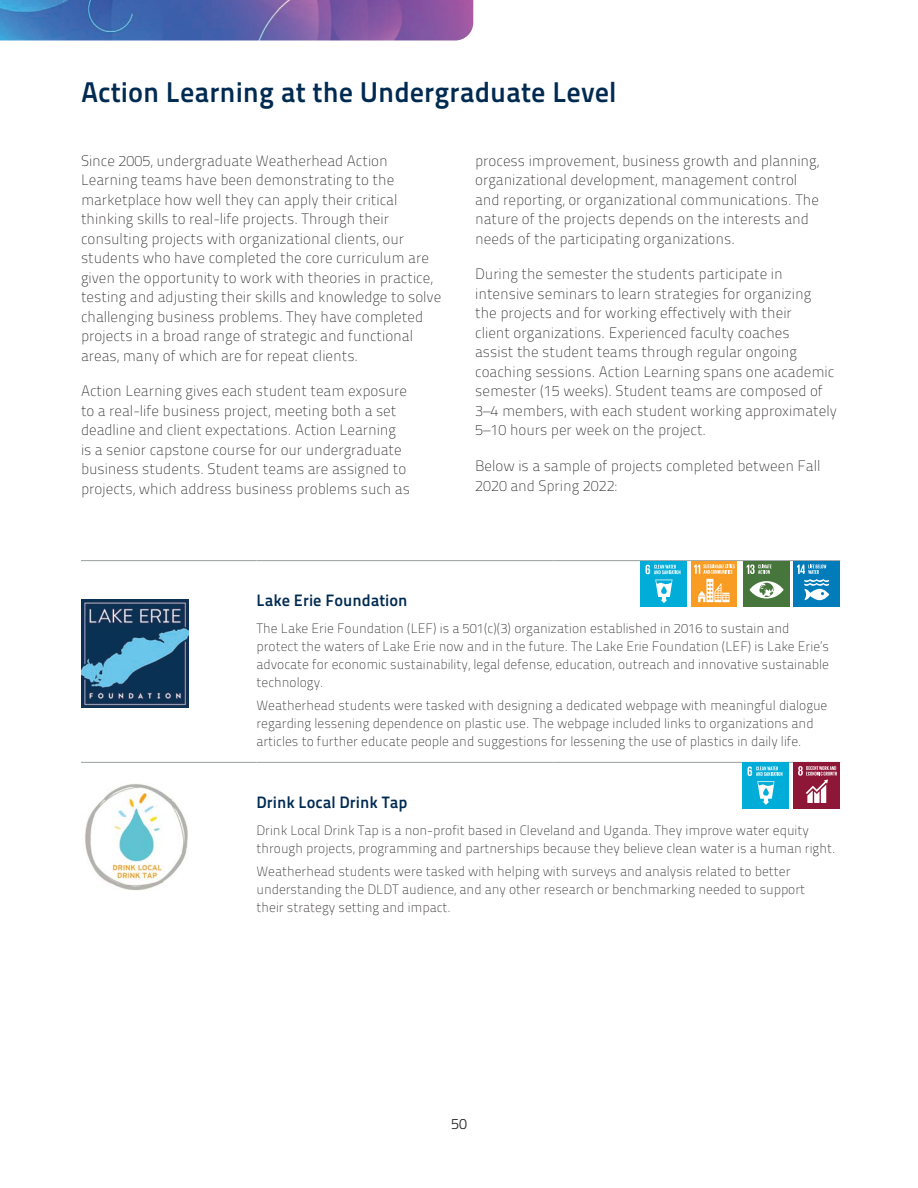
<style>
.page{position:relative;width:918px;height:1188px;background:#fff}
.page>*{position:absolute;margin:0;border:0;box-sizing:border-box;transform-origin:0 0}
.t1{font:28.5px "Titillium Maps 26 L 750 wt";color:#002a51}
.t2{font:16.5px "Titillium Maps 26 L 750 wt";color:#002a51}
.t3{font:15px/19.5px "Titillium Maps 26 L 1 wt";color:#231f20}
.t4{font:15px "Titillium Maps 26 L 250 wt";color:#231f20}
.t5{font:13.5px/18px "Titillium Maps 26 L 1 wt";color:#231f20}
</style>
<div class="page">
<img style="left:0;top:0;width:473px;height:40px">
<hr style="left:81px;top:560px;width:175px;height:1px;background:#999fa2">
<hr style="left:81px;top:762px;width:175px;height:1px;background:#999fa2">
<hr style="left:256px;top:560px;width:298px;height:1px;background:#999fa2">
<hr style="left:554px;top:560px;width:286px;height:1px;background:#999fa2">
<hr style="left:256px;top:762px;width:298px;height:1px;background:#999fa2">
<hr style="left:554px;top:762px;width:286px;height:1px;background:#999fa2">
<img style="left:81px;top:600px;width:108px;height:108px">
<div style="left:744px;top:561px;width:45px;height:45px;background:#46763b"></div>
<svg style="left:750px;top:581px;width:34px;height:18px"></svg>
<svg style="left:747px;top:564px;width:25px;height:10px"></svg>
<div style="left:641px;top:561px;width:46px;height:45px;background:#00add9"></div>
<svg style="left:655px;top:580px;width:17px;height:23px"></svg>
<svg style="left:646px;top:565px;width:34px;height:9px"></svg>
<div style="left:794px;top:561px;width:46px;height:45px;background:#007cbb"></div>
<svg style="left:797px;top:565px;width:32px;height:35px"></svg>
<div style="left:692px;top:561px;width:45px;height:45px;background:#f89c24"></div>
<svg style="left:694px;top:564px;width:41px;height:38px"></svg>
<img style="left:85px;top:783px;width:103px;height:108px">
<div style="left:743px;top:763px;width:46px;height:45px;background:#00add9"></div>
<svg style="left:748px;top:766px;width:34px;height:39px"></svg>
<div style="left:794px;top:763px;width:46px;height:45px;background:#8e1737"></div>
<svg style="left:798px;top:766px;width:39px;height:37px"></svg>
<h1 class="t1" style="left:81px;top:70px;width:537px">Action Learning at the Undergraduate Level</h1>
<p class="t3" style="left:81px;top:150px;width:362px">Since 2005, undergraduate Weatherhead Action Learning teams have been demonstrating to the marketplace how well they can apply their critical thinking skills to real-life projects. Through their consulting projects with organizational clients, our students who have completed the core curriculum are given the opportunity to work with theories in practice, testing and adjusting their skills and knowledge to solve challenging business problems. They have completed projects in a broad range of strategic and functional areas, many of which are for repeat clients.</p>
<p class="t3" style="left:81px;top:381px;width:330px">Action Learning gives each student team exposure to a real-life business project, meeting both a set deadline and client expectations. Action Learning is a senior capstone course for our undergraduate business students. Student teams are assigned to projects, which address business problems such as</p>
<p class="t3" style="left:475px;top:150px;width:346px">process improvement, business growth and planning, organizational development, management control and reporting, or organizational communications. The nature of the projects depends on the interests and needs of the participating organizations.</p>
<p class="t3" style="left:475px;top:264px;width:363px">During the semester the students participate in intensive seminars to learn strategies for organizing<br>the projects and for working effectively with their<br>client organizations. Experienced faculty coaches<br>assist the student teams through regular ongoing coaching sessions. Action Learning spans one academic semester (15 weeks). Student teams are composed of 3–4 members, with each student working approximately 5–10 hours per week on the project.</p>
<p class="t3" style="left:475px;top:455px;width:347px">Below is a sample of projects completed between Fall<br>2020 and Spring 2022:</p>
<p class="t2" style="left:256px;top:588px;width:153px">Lake Erie Foundation</p>
<p class="t5" style="left:256px;top:618px;width:574px">The Lake Erie Foundation (LEF) is a 501(c)(3) organization established in 2016 to sustain and protect the waters of Lake Erie now and in the future. The Lake Erie Foundation (LEF) is Lake Erie’s advocate for economic sustainability, legal defense, education, outreach and innovative sustainable technology.</p>
<p class="t5" style="left:256px;top:696px;width:573px">Weatherhead students were tasked with designing a dedicated webpage with meaningful dialogue regarding lessening dependence on plastic use. The webpage included links to organizations and articles to further educate people and suggestions for lessening the use of plastics in daily life.</p>
<p class="t2" style="left:256px;top:790px;width:152px">Drink Local Drink Tap</p>
<p class="t5" style="left:256px;top:820px;width:580px">Drink Local Drink Tap is a non-profit based in Cleveland and Uganda. They improve water equity through projects, programming and partnerships because they believe clean water is a human right.</p>
<p class="t5" style="left:256px;top:862px;width:550px">Weatherhead students were tasked with helping with surveys and analysis related to better understanding the DLDT audience, and any other research or benchmarking needed to support their strategy setting and impact.</p>
<p class="t4" style="left:451px;top:1113px;width:17px">50</p>
</div>
